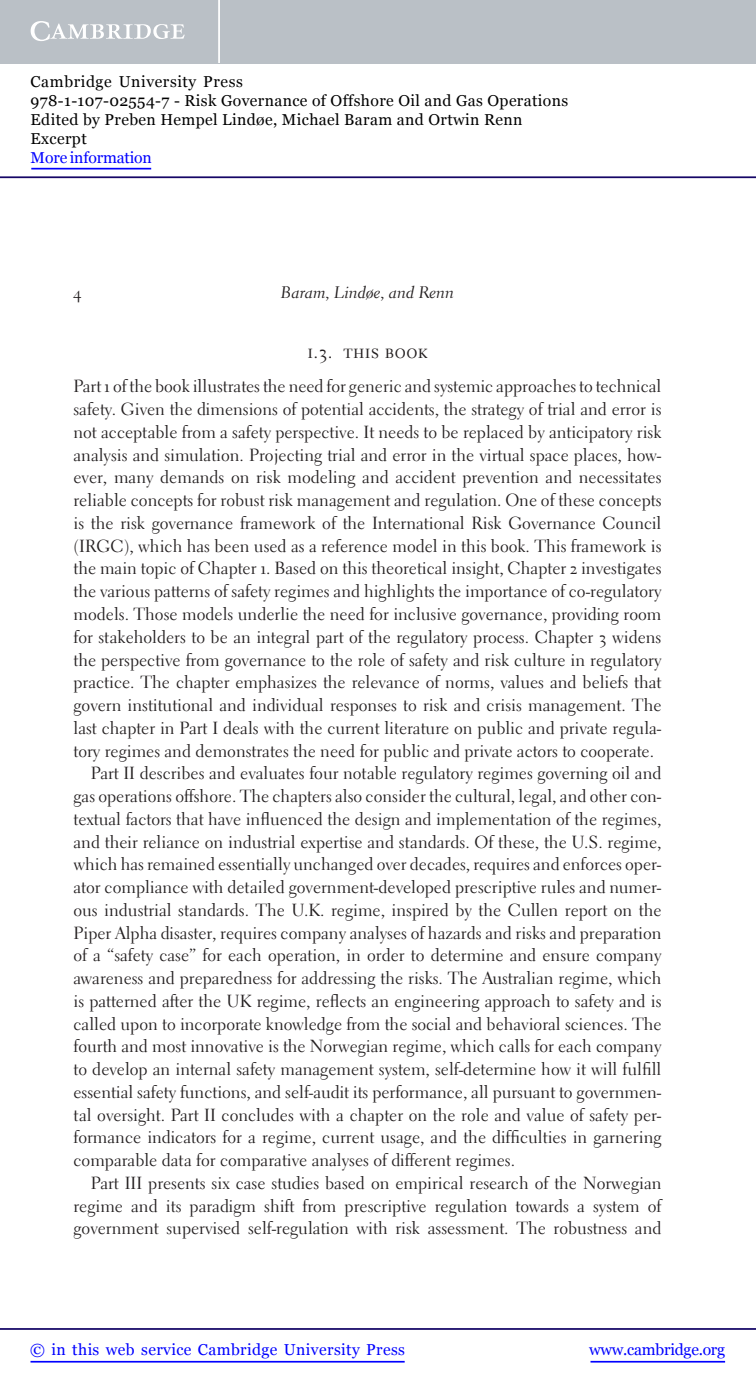
<style>
.page{position:relative;width:756px;height:1388px;background:#fff}
.page>*{position:absolute;margin:0;border:0;box-sizing:border-box;transform-origin:0 0}
.t1{font:19.25px "Electra LT Std";letter-spacing:.025em;color:#231f20}
.t2{font:17.5px "Electra LT Std";color:#231f20}
.t3{font:16.62px "Electra LT Std Cursive";color:#231f20}
.t4{font:16.62px "Electra LT Std";color:#231f20}
.t5{font:15.75px/18.9px "Georgia";letter-spacing:.025em;color:#000}
.t6{font:15.75px "Georgia";letter-spacing:.025em;color:#00f}
.t7{font:15.75px "Georgia";letter-spacing:-.015em;color:#00f}
.t8{font:15.75px "Georgia";letter-spacing:-.01em;color:#00f}
</style>
<div class="page">
<hr style="left:591px;top:1361px;width:134px;height:1px;background:#00f">
<hr style="left:0;top:1328px;width:756px;height:2px;background:#150666">
<hr style="left:31px;top:1361px;width:374px;height:1px;background:#00f">
<div style="left:0;top:0;width:756px;height:63px;background:#bac0c6"></div>
<svg style="left:31px;top:21px;width:154px;height:20px"></svg>
<hr style="left:218px;top:0;width:2px;height:63px;background:#fff">
<hr style="left:0;top:176px;width:756px;height:2px;background:#150666">
<hr style="left:31px;top:168px;width:120px;height:1px;background:#00f">
<p class="t5" style="left:31px;top:72px;width:539px">Cambridge University Press<br>978-1-107-02554-7 - Risk Governance of Offshore Oil and Gas Operations Edited by Preben Hempel Lindøe, Michael Baram and Ortwin Renn Excerpt</p>
<p class="t8" style="left:31px;top:148px;width:123px">More information</p>
<p class="t4" style="left:74px;top:285px;width:9px">4</p>
<p class="t3" style="left:281px;top:285px;width:175px">Baram, Lindøe, and Renn</p>
<p class="t1" style="left:307px;top:344px;width:122px">I.3. This Book</p>
<p class="t2" style="left:73px;top:379px;width:589px">Part 1 of the book illustrates the need for generic and systemic approaches to technical</p>
<p class="t2" style="left:74px;top:402px;width:590px">safety. Given the dimensions of potential accidents, the strategy of trial and error is</p>
<p class="t2" style="left:74px;top:425px;width:590px">not acceptable from a safety perspective. It needs to be replaced by anticipatory risk</p>
<p class="t2" style="left:74px;top:448px;width:589px">analysis and simulation. Projecting trial and error in the virtual space places, how-</p>
<p class="t2" style="left:74px;top:470px;width:589px">ever, many demands on risk modeling and accident prevention and necessitates</p>
<p class="t2" style="left:74px;top:493px;width:589px">reliable concepts for robust risk management and regulation. One of these concepts</p>
<p class="t2" style="left:74px;top:516px;width:589px">is the risk governance framework of the International Risk Governance Council</p>
<p class="t2" style="left:74px;top:539px;width:589px">(IRGC), which has been used as a reference model in this book. This framework is</p>
<p class="t2" style="left:74px;top:561px;width:589px">the main topic of Chapter 1 . Based on this theoretical insight, Chapter 2 investigates</p>
<p class="t2" style="left:74px;top:584px;width:589px">the various patterns of safety regimes and highlights the importance of co- regulatory</p>
<p class="t2" style="left:74px;top:607px;width:589px">models. Those models underlie the need for inclusive governance, providing room</p>
<p class="t2" style="left:74px;top:630px;width:589px">for stakeholders to be an integral part of the regulatory process. Chapter 3 widens</p>
<p class="t2" style="left:74px;top:652px;width:589px">the perspective from governance to the role of safety and risk culture in regulatory</p>
<p class="t2" style="left:74px;top:675px;width:590px">practice. The chapter emphasizes the relevance of norms, values and beliefs that</p>
<p class="t2" style="left:74px;top:698px;width:589px">govern institutional and individual responses to risk and crisis management. The</p>
<p class="t2" style="left:74px;top:721px;width:590px">last chapter in Part I deals with the current literature on public and private regula-</p>
<p class="t2" style="left:74px;top:743px;width:582px">tory regimes and demonstrates the need for public and private actors to cooperate.</p>
<p class="t2" style="left:91px;top:766px;width:572px">Part II describes and evaluates four notable regulatory regimes governing oil and</p>
<p class="t2" style="left:74px;top:789px;width:590px">gas operations offshore. The chapters also consider the cultural, legal, and other con-</p>
<p class="t2" style="left:74px;top:812px;width:589px">textual factors that have influenced the design and implementation of the regimes,</p>
<p class="t2" style="left:74px;top:834px;width:590px">and their reliance on industrial expertise and standards. Of these, the U.S. regime,</p>
<p class="t2" style="left:74px;top:857px;width:589px">which has remained essentially unchanged over decades, requires and enforces oper-</p>
<p class="t2" style="left:74px;top:880px;width:590px">ator compliance with detailed government- developed prescriptive rules and numer-</p>
<p class="t2" style="left:74px;top:903px;width:589px">ous industrial standards. The U.K. regime, inspired by the Cullen report on the</p>
<p class="t2" style="left:74px;top:925px;width:589px">Piper Alpha disaster, requires company analyses of hazards and risks and preparation</p>
<p class="t2" style="left:74px;top:948px;width:590px">of a “safety case” for each operation, in order to determine and ensure company</p>
<p class="t2" style="left:74px;top:971px;width:589px">awareness and preparedness for addressing the risks. The Australian regime, which</p>
<p class="t2" style="left:74px;top:994px;width:590px">is patterned after the UK regime, reflects an engineering approach to safety and is</p>
<p class="t2" style="left:74px;top:1016px;width:590px">called upon to incorporate knowledge from the social and behavioral sciences. The</p>
<p class="t2" style="left:74px;top:1039px;width:590px">fourth and most innovative is the Norwegian regime, which calls for each company</p>
<p class="t2" style="left:74px;top:1062px;width:589px">to develop an internal safety management system, self- determine how it will fulfill</p>
<p class="t2" style="left:74px;top:1085px;width:589px">essential safety functions, and self- audit its performance, all pursuant to governmen-</p>
<p class="t2" style="left:74px;top:1107px;width:590px">tal oversight. Part II concludes with a chapter on the role and value of safety per-</p>
<p class="t2" style="left:74px;top:1130px;width:590px">formance indicators for a regime, current usage, and the difficulties in garnering</p>
<p class="t2" style="left:74px;top:1153px;width:443px">comparable data for comparative analyses of different regimes.</p>
<p class="t2" style="left:91px;top:1176px;width:572px">Part III presents six case studies based on empirical research of the Norwegian</p>
<p class="t2" style="left:74px;top:1198px;width:591px">regime and its paradigm shift from prescriptive regulation towards a system of</p>
<p class="t2" style="left:74px;top:1221px;width:589px">government supervised self- regulation with risk assessment. The robustness and</p>
<p class="t6" style="left:30px;top:1340px;width:376px">© in this web service Cambridge University Press</p>
<p class="t7" style="left:589px;top:1340px;width:137px">www.cambridge.org</p>
</div>
